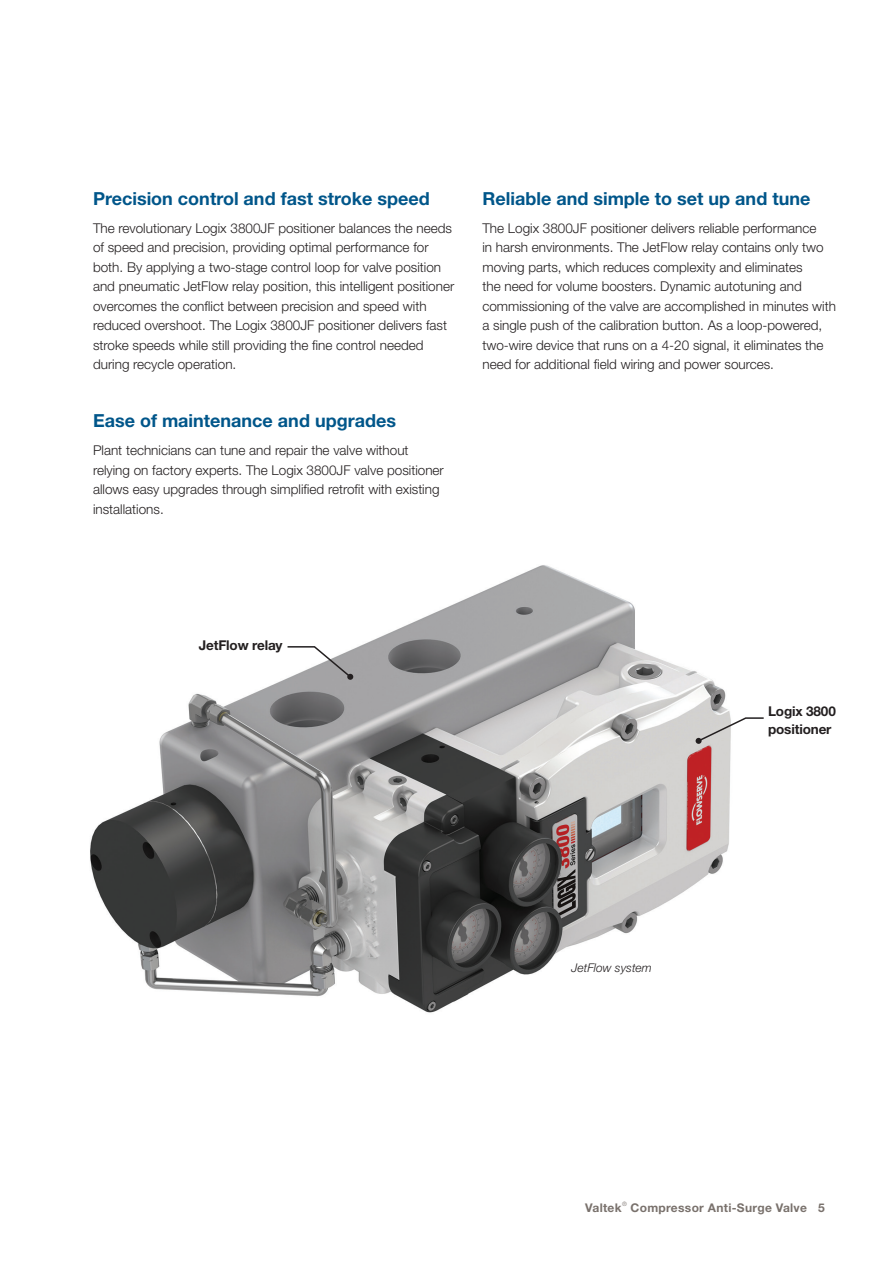
<style>
.page{position:relative;width:893px;height:1263px;background:#fff}
.page>*{position:absolute;margin:0;border:0;box-sizing:border-box;transform-origin:0 0}
.Subhead_Level_1__blu{font:700 18px "Helvetica Neue LT Std";color:#00568a}
.Body_copy{font:300 13.5px/19.5px "Helvetica Neue LT Std";color:#231f20}
.Table_Row_Header__bl{font:700 13.5px "Helvetica Neue LT Std";letter-spacing:-.01em;color:#231f20}
.t1{font:700 12px "Helvetica Neue LT Std";letter-spacing:.025em;color:#79716c}
.t2{font:italic 300 12px "Helvetica Neue LT Std";color:#231f20}
.t3{font:300 6px "Helvetica Neue LT Std";color:#79716c}
</style>
<div class="page">
<img style="left:90px;top:565px;width:641px;height:448px">
<svg style="left:286px;top:645px;width:67px;height:35px"></svg>
<svg style="left:696px;top:717px;width:68px;height:27px"></svg>
<p class="Subhead_Level_1__blu" style="left:93px;top:187px;width:338px">Precision control and fast stroke speed</p>
<p class="Body_copy" style="left:93px;top:218px;width:363px">The revolutionary Logix 3800JF positioner balances the needs of speed and precision, providing optimal performance for both. By applying a two-stage control loop for valve position and pneumatic JetFlow relay position, this intelligent positioner overcomes the conflict between precision and speed with reduced overshoot. The Logix 3800JF positioner delivers fast stroke speeds while still providing the fine control needed during recycle operation.</p>
<p class="Subhead_Level_1__blu" style="left:93px;top:409px;width:304px">Ease of maintenance and upgrades</p>
<p class="Body_copy" style="left:93px;top:440px;width:352px">Plant technicians can tune and repair the valve without relying on factory experts. The Logix 3800JF valve positioner allows easy upgrades through simplified retrofit with existing installations.</p>
<p class="Subhead_Level_1__blu" style="left:482px;top:187px;width:329px">Reliable and simple to set up and tune</p>
<p class="Body_copy" style="left:482px;top:218px;width:355px">The Logix 3800JF positioner delivers reliable performance<br>in harsh environments. The JetFlow relay contains only two moving parts, which reduces complexity and eliminates<br>the need for volume boosters. Dynamic autotuning and commissioning of the valve are accomplished in minutes with a single push of the calibration button. As a loop-powered, two-wire device that runs on a 4-20 signal, it eliminates the need for additional field wiring and power sources.</p>
<p class="Table_Row_Header__bl" style="left:199px;top:637px;width:85px">JetFlow relay</p>
<p class="Table_Row_Header__bl" style="left:768px;top:703px;width:69px">Logix 3800</p>
<p class="Table_Row_Header__bl" style="left:768px;top:721px;width:65px">positioner</p>
<p class="t2" style="left:572px;top:961px;width:82px">JetFlow system</p>
<p class="t1" style="left:585px;top:1201px;width:38px">Valtek</p>
<p class="t3" style="left:622px;top:1200px;width:6px">®</p>
<p class="t1" style="left:631px;top:1201px;width:196px">Compressor Anti-Surge Valve 5</p>
</div>
